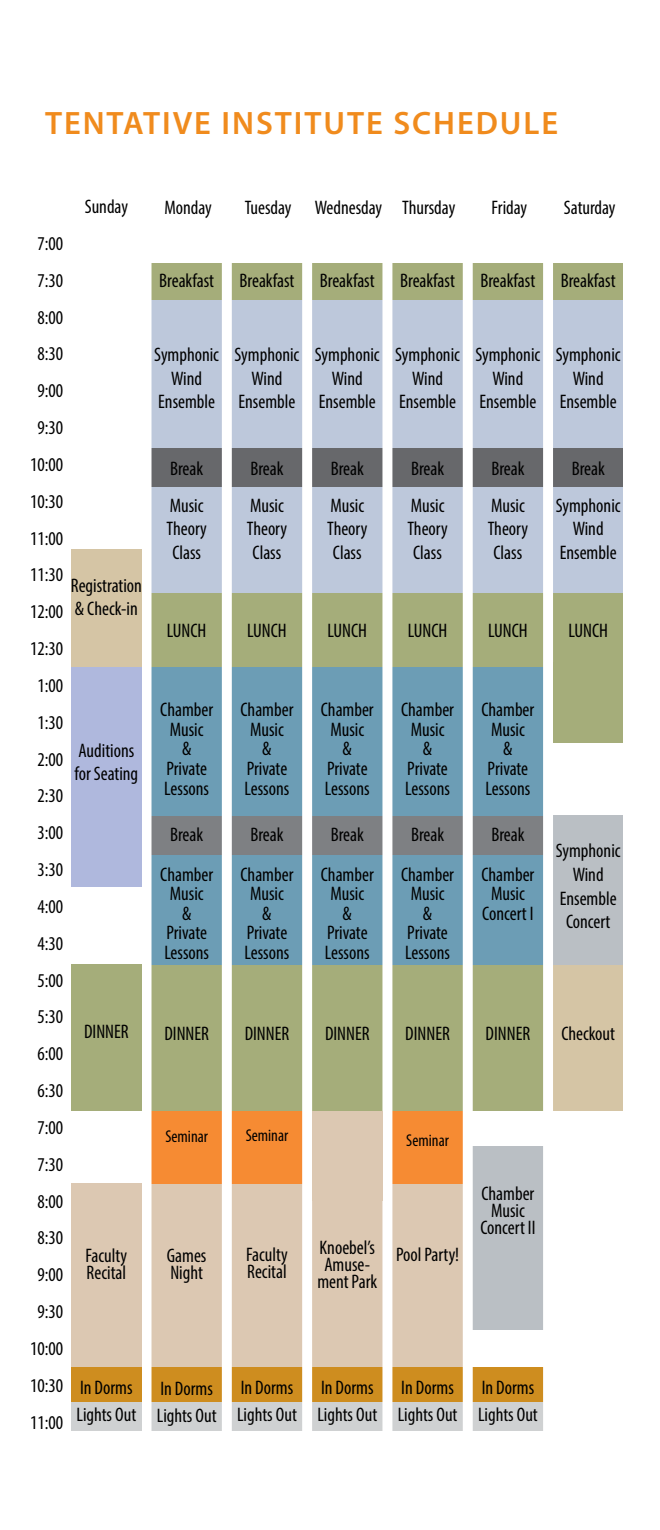
<style>
.page{position:relative;width:660px;height:1530px;background:#fff}
.page>*{position:absolute;margin:0;border:0;box-sizing:border-box;transform-origin:0 0}
.t1{font:600 32.5px "Myriad Pro";letter-spacing:.06em;color:#f08b1d}
.t2{font:condensed 19.75px/36.8px "Myriad Pro";color:#000;text-align:center}
.t3{font:condensed 17.25px "Myriad Pro";color:#000}
</style>
<div class="page">
<div style="left:71px;top:666px;width:76px;height:221px;background:#afb8dd"></div>
<div style="left:70px;top:549px;width:77px;height:117px;background:#d5c5a5"></div>
<div style="left:70px;top:1402px;width:474px;height:31px;background:#cfd1d2"></div>
<div style="left:70px;top:1367px;width:474px;height:35px;background:#ce8d1f"></div>
<div style="left:71px;top:1183px;width:393px;height:184px;background:#dcc8b2"></div>
<div style="left:71px;top:965px;width:473px;height:146px;background:#a5ad7a"></div>
<svg style="left:312px;top:263px;width:71px;height:1168px"></svg>
<svg style="left:151px;top:263px;width:71px;height:1168px"></svg>
<svg style="left:392px;top:263px;width:71px;height:1168px"></svg>
<svg style="left:472px;top:263px;width:72px;height:1168px"></svg>
<svg style="left:553px;top:263px;width:70px;height:848px;background:#bfc2bc"></svg>
<svg style="left:231px;top:263px;width:72px;height:1168px"></svg>
<div style="left:311px;top:1111px;width:72px;height:89px;background:#dcc8b2"></div>
<div style="left:553px;top:662px;width:70px;height:81px;background:#a5ad7a"></div>
<div style="left:142px;top:253px;width:9px;height:1191px;background:#fff"></div>
<div style="left:62px;top:253px;width:9px;height:1191px;background:#fff"></div>
<div style="left:222px;top:253px;width:9px;height:1191px;background:#fff"></div>
<div style="left:303px;top:253px;width:9px;height:1191px;background:#fff"></div>
<div style="left:383px;top:253px;width:9px;height:1191px;background:#fff"></div>
<div style="left:463px;top:253px;width:9px;height:1191px;background:#fff"></div>
<div style="left:63px;top:1431px;width:499px;height:13px;background:#fff"></div>
<h1 class="t1" style="left:45px;top:103px;width:515px">TENTATIVE INSTITUTE SCHEDULE</h1>
<p class="t2" style="left:30px;top:225px;width:35px">7:00<br>7:30<br>8:00<br>8:30<br>9:00<br>9:30<br>10:00<br>10:30<br>11:00<br>11:30<br>12:00<br>12:30<br>1:00<br>1:30<br>2:00<br>2:30<br>3:00<br>3:30<br>4:00<br>4:30<br>5:00<br>5:30<br>6:00<br>6:30<br>7:00<br>7:30<br>8:00<br>8:30<br>9:00<br>9:30<br>10:00<br>10:30<br>11:00</p>
<p class="t2" style="left:85px;top:188px;width:45px">Sunday</p>
<p class="t2" style="left:71px;top:573px;width:73px;line-height:23.5px;text-align:left">Registration &amp; Check-in</p>
<p class="t2" style="left:75px;top:738px;width:65px;line-height:23.5px;text-align:left">Auditions for Seating</p>
<p class="t2" style="left:84px;top:1013px;width:46px">DINNER</p>
<p class="t2" style="left:86px;top:1246px;width:43px;line-height:17.2px;text-align:left">Faculty<br>Recital</p>
<p class="t2" style="left:76px;top:1374px;width:61px;line-height:27px;text-align:left">In Dorms<br>Lights Out</p>
<p class="t2" style="left:164px;top:189px;width:49px">Monday</p>
<p class="t2" style="left:159px;top:262px;width:56px">Breakfast</p>
<p class="t2" style="left:154px;top:342px;width:66px;line-height:23.5px">Symphonic<br>Wind<br>Ensemble</p>
<p class="t2" style="left:170px;top:450px;width:35px;text-align:left">Break<br>Music</p>
<p class="t2" style="left:167px;top:517px;width:42px;line-height:23.5px;text-align:left">Theory<br>Class</p>
<p class="t2" style="left:167px;top:612px;width:41px">LUNCH</p>
<p class="t2" style="left:160px;top:699px;width:54px;line-height:19.8px">Chamber<br>Music<br>&amp;<br>Private<br>Lessons</p>
<p class="t2" style="left:160px;top:815px;width:54px;line-height:39.2px">Break<br>Chamber</p>
<p class="t2" style="left:164px;top:884px;width:46px;line-height:19.8px">Music &amp;<br>Private<br>Lessons</p>
<p class="t2" style="left:164px;top:1015px;width:46px">DINNER</p>
<p class="t3" style="left:165px;top:1125px;width:44px">Seminar</p>
<p class="t2" style="left:167px;top:1247px;width:41px;line-height:17.2px;text-align:left">Games<br>Night</p>
<p class="t2" style="left:157px;top:1374px;width:61px;line-height:27px;text-align:left">In Dorms<br>Lights Out</p>
<p class="t2" style="left:245px;top:189px;width:48px">Tuesday</p>
<p class="t2" style="left:315px;top:189px;width:69px">Wednesday</p>
<p class="t2" style="left:402px;top:189px;width:55px">Thursday</p>
<p class="t2" style="left:240px;top:262px;width:56px">Breakfast</p>
<p class="t2" style="left:320px;top:262px;width:56px">Breakfast</p>
<p class="t2" style="left:400px;top:262px;width:56px">Breakfast</p>
<p class="t2" style="left:235px;top:342px;width:66px;line-height:23.5px">Symphonic<br>Wind<br>Ensemble</p>
<p class="t2" style="left:315px;top:342px;width:66px;line-height:23.5px">Symphonic<br>Wind<br>Ensemble</p>
<p class="t2" style="left:395px;top:342px;width:66px;line-height:23.5px">Symphonic<br>Wind<br>Ensemble</p>
<p class="t2" style="left:250px;top:450px;width:35px;text-align:left">Break<br>Music</p>
<p class="t2" style="left:247px;top:517px;width:42px;line-height:23.5px;text-align:left">Theory<br>Class</p>
<p class="t2" style="left:330px;top:450px;width:35px;text-align:left">Break<br>Music</p>
<p class="t2" style="left:327px;top:517px;width:42px;line-height:23.5px;text-align:left">Theory<br>Class</p>
<p class="t2" style="left:411px;top:450px;width:35px;text-align:left">Break<br>Music</p>
<p class="t2" style="left:407px;top:517px;width:42px;line-height:23.5px;text-align:left">Theory<br>Class</p>
<p class="t2" style="left:247px;top:612px;width:41px">LUNCH</p>
<p class="t2" style="left:241px;top:699px;width:54px;line-height:19.8px">Chamber<br>Music<br>&amp;<br>Private<br>Lessons</p>
<p class="t2" style="left:241px;top:815px;width:54px;line-height:39.2px">Break<br>Chamber</p>
<p class="t2" style="left:245px;top:884px;width:46px;line-height:19.8px">Music &amp;<br>Private<br>Lessons</p>
<p class="t2" style="left:328px;top:612px;width:41px">LUNCH</p>
<p class="t2" style="left:321px;top:699px;width:54px;line-height:19.8px">Chamber<br>Music<br>&amp;<br>Private<br>Lessons</p>
<p class="t2" style="left:321px;top:815px;width:54px;line-height:39.2px">Break<br>Chamber</p>
<p class="t2" style="left:325px;top:884px;width:46px;line-height:19.8px">Music &amp;<br>Private<br>Lessons</p>
<p class="t2" style="left:408px;top:612px;width:41px">LUNCH</p>
<p class="t2" style="left:401px;top:699px;width:54px;line-height:19.8px">Chamber<br>Music<br>&amp;<br>Private<br>Lessons</p>
<p class="t2" style="left:401px;top:815px;width:54px;line-height:39.2px">Break<br>Chamber</p>
<p class="t2" style="left:405px;top:884px;width:46px;line-height:19.8px">Music &amp;<br>Private<br>Lessons</p>
<p class="t2" style="left:245px;top:1015px;width:46px">DINNER</p>
<p class="t2" style="left:325px;top:1015px;width:46px">DINNER</p>
<p class="t2" style="left:405px;top:1015px;width:46px">DINNER</p>
<p class="t3" style="left:246px;top:1125px;width:44px">Seminar</p>
<p class="t3" style="left:406px;top:1130px;width:44px">Seminar</p>
<p class="t2" style="left:246px;top:1246px;width:43px;line-height:17.2px;text-align:left">Faculty<br>Recital</p>
<p class="t2" style="left:317px;top:1238px;width:61px;line-height:17.2px">Knoebel’s<br>Amuse&shy;ment Park</p>
<p class="t2" style="left:396px;top:1236px;width:65px">Pool Party!</p>
<p class="t2" style="left:237px;top:1373px;width:61px;line-height:27px;text-align:left">In Dorms<br>Lights Out</p>
<p class="t2" style="left:317px;top:1373px;width:61px;line-height:27px;text-align:left">In Dorms<br>Lights Out</p>
<p class="t2" style="left:398px;top:1373px;width:61px;line-height:27px;text-align:left">In Dorms<br>Lights Out</p>
<p class="t2" style="left:492px;top:189px;width:37px">Friday</p>
<p class="t2" style="left:481px;top:262px;width:56px">Breakfast</p>
<p class="t2" style="left:476px;top:342px;width:66px;line-height:23.5px">Symphonic<br>Wind<br>Ensemble</p>
<p class="t2" style="left:491px;top:450px;width:35px;text-align:left">Break<br>Music</p>
<p class="t2" style="left:488px;top:517px;width:42px;line-height:23.5px;text-align:left">Theory<br>Class</p>
<p class="t2" style="left:488px;top:612px;width:41px">LUNCH</p>
<p class="t2" style="left:481px;top:699px;width:54px;line-height:19.8px">Chamber<br>Music<br>&amp;<br>Private<br>Lessons</p>
<p class="t2" style="left:482px;top:815px;width:54px;line-height:39.2px">Break<br>Chamber</p>
<p class="t2" style="left:482px;top:884px;width:53px;line-height:19.8px">Music<br>Concert I</p>
<p class="t2" style="left:486px;top:1015px;width:46px">DINNER</p>
<p class="t2" style="left:480px;top:1184px;width:57px;line-height:17.2px">Chamber<br>Music<br>Concert II</p>
<p class="t2" style="left:478px;top:1373px;width:61px;line-height:27px;text-align:left">In Dorms<br>Lights Out</p>
<p class="t2" style="left:564px;top:189px;width:53px">Saturday</p>
<p class="t2" style="left:561px;top:262px;width:56px">Breakfast</p>
<p class="t2" style="left:556px;top:342px;width:66px;line-height:23.5px">Symphonic<br>Wind<br>Ensemble</p>
<p class="t2" style="left:556px;top:450px;width:66px">Break<br>Symphonic</p>
<p class="t2" style="left:560px;top:517px;width:58px;line-height:23.5px">Wind<br>Ensemble</p>
<p class="t2" style="left:568px;top:612px;width:41px">LUNCH</p>
<p class="t2" style="left:556px;top:839px;width:66px;line-height:23.5px">Symphonic<br>Wind<br>Ensemble<br>Concert</p>
<p class="t2" style="left:561px;top:1015px;width:55px">Checkout</p>
</div>
